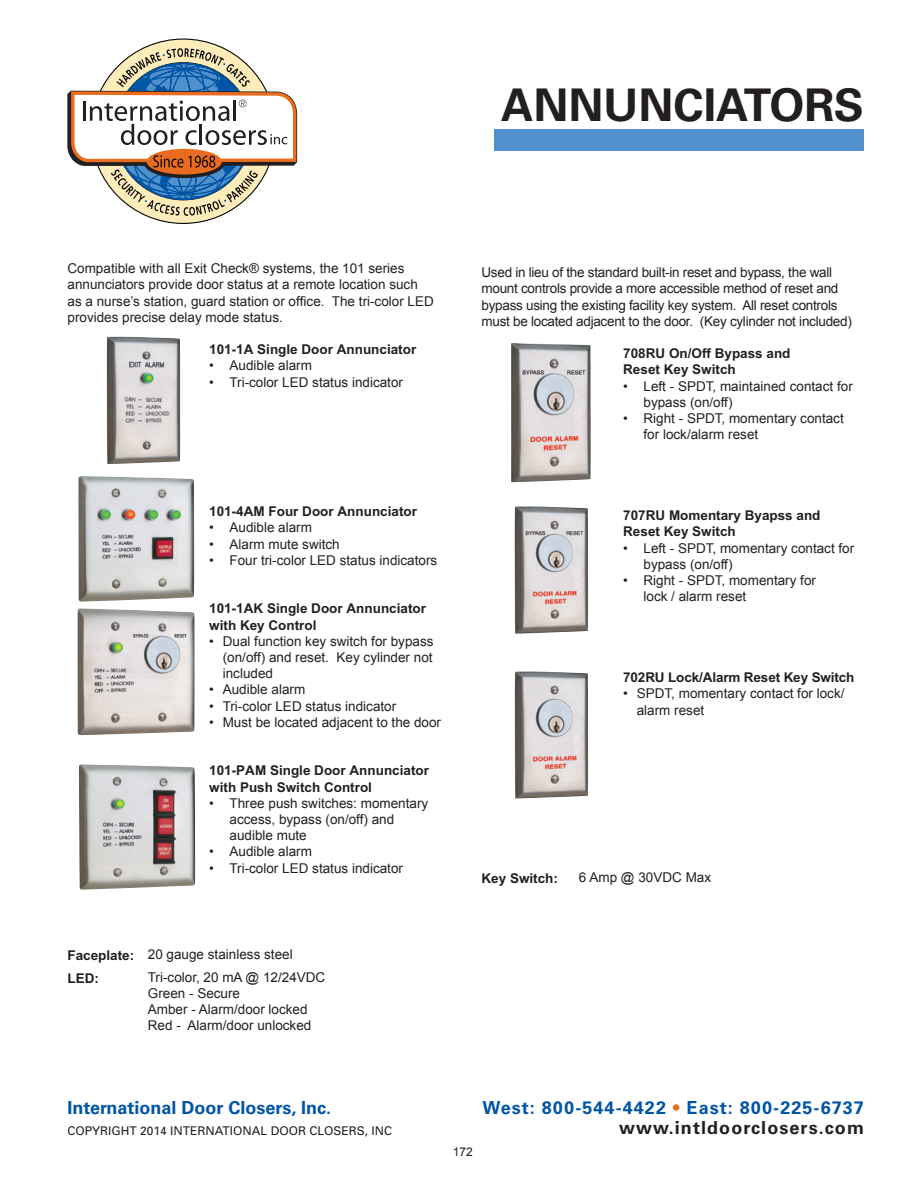
<style>
.page{position:relative;width:918px;height:1188px;background:#fff}
.page>*{position:absolute;margin:0;border:0;box-sizing:border-box;transform-origin:0 0}
.t1{font:700 45px "Univers";color:#231f20}
.t2{font:700 18px "Univers";letter-spacing:.06em;color:#0155a5}
.t3{font:700 18px "Univers";color:#0155a5}
.t4{font:700 18px "Univers";letter-spacing:.06em;color:#231f20}
.t5{font:13.5px/16.2px "Arial";color:#231f20}
.t6{font:13.5px/16.2px "Arial B";color:#231f20}
.t7{font:13.5px/16.2px "Arial";letter-spacing:-.02em;color:#231f20}
.t8{font:12px "Univers";color:#231f20}
.t9{font:12px "Arial";color:#231f20}
.s1{color:#ea6d1f}
</style>
<div class="page">
<div style="left:92px;top:40px;width:183px;height:183px;background:#feedbb;border-radius:50%"></div>
<svg style="left:67px;top:48px;width:231px;height:168px"></svg>
<div style="left:495px;top:130px;width:369px;height:21px;background:#5090cc"></div>
<img style="left:107px;top:337px;width:73px;height:127px">
<img style="left:78px;top:476px;width:116px;height:126px">
<img style="left:78px;top:608px;width:117px;height:127px">
<img style="left:79px;top:764px;width:116px;height:126px">
<img style="left:515px;top:506px;width:73px;height:128px">
<img style="left:515px;top:671px;width:73px;height:128px">
<img style="left:511px;top:343px;width:80px;height:139px">
<p class="t1" style="left:501px;top:79px;width:364px">ANNUNCIATORS</p>
<p class="t5" style="left:68px;top:260px;width:368px">Compatible with all Exit Check® systems, the 101 series annunciators provide door status at a remote location such as a nurse’s station, guard station or office. The tri-color LED provides precise delay mode status.</p>
<p class="t6" style="left:209px;top:341px;width:209px">101-1A Single Door Annunciator</p>
<p class="t5" style="left:209px;top:358px;width:104px">• Audible alarm</p>
<p class="t5" style="left:209px;top:374px;width:195px">• Tri-color LED status indicator</p>
<p class="t6" style="left:209px;top:503px;width:209px">101-4AM Four Door Annunciator</p>
<p class="t5" style="left:209px;top:520px;width:104px">• Audible alarm</p>
<p class="t5" style="left:209px;top:536px;width:132px">• Alarm mute switch</p>
<p class="t5" style="left:209px;top:552px;width:230px">• Four tri-color LED status indicators</p>
<p class="t6" style="left:209px;top:601px;width:218px">101-1AK Single Door Annunciator with Key Control</p>
<p class="t5" style="left:223px;top:633px;width:212px;text-align:justify;text-indent:-14px">• Dual function key switch for bypass (on/off) and reset. Key cylinder not included</p>
<p class="t5" style="left:209px;top:682px;width:98px">• Audible alarm</p>
<p class="t5" style="left:209px;top:698px;width:189px">• Tri-color LED status indicator</p>
<p class="t5" style="left:209px;top:714px;width:233px">• Must be located adjacent to the door</p>
<p class="t6" style="left:209px;top:763px;width:221px">101-PAM Single Door Annunciator with Push Switch Control</p>
<p class="t5" style="left:230px;top:795px;width:200px;text-indent:-20px">• Three push switches: momentary access, bypass (on/off) and audible mute</p>
<p class="t5" style="left:209px;top:844px;width:104px">• Audible alarm</p>
<p class="t5" style="left:209px;top:860px;width:195px">• Tri-color LED status indicator</p>
<p class="t6" style="left:68px;top:947px;width:68px">Faceplate:</p>
<p class="t5" style="left:148px;top:946px;width:146px">20 gauge stainless steel</p>
<p class="t6" style="left:68px;top:970px;width:33px">LED:</p>
<p class="t5" style="left:148px;top:969px;width:179px">Tri-color, 20 mA @ 12/24VDC</p>
<p class="t5" style="left:148px;top:985px;width:94px">Green - Secure</p>
<p class="t5" style="left:148px;top:1002px;width:161px">Amber - Alarm/door locked</p>
<p class="t5" style="left:148px;top:1018px;width:165px">Red - Alarm/door unlocked</p>
<h2 class="t3" style="left:68px;top:1097px;width:265px">International Door Closers, Inc.</h2>
<p class="t7" style="left:481px;top:264px;width:372px">Used in lieu of the standard built-in reset and bypass, the wall mount controls provide a more accessible method of reset and bypass using the existing facility key system. All reset controls must be located adjacent to the door. (Key cylinder not included)</p>
<p class="t6" style="left:623px;top:345px;width:169px">708RU On/Off Bypass and</p>
<p class="t6" style="left:623px;top:362px;width:114px">Reset Key Switch</p>
<p class="t5" style="left:643px;top:378px;width:211px;text-indent:-20px">• Left - SPDT, maintained contact for bypass (on/off)</p>
<p class="t5" style="left:643px;top:410px;width:202px;text-indent:-20px">• Right - SPDT, momentary contact for lock/alarm reset</p>
<p class="t6" style="left:623px;top:507px;width:199px">707RU Momentary Byapss and</p>
<p class="t6" style="left:623px;top:524px;width:114px">Reset Key Switch</p>
<p class="t5" style="left:643px;top:540px;width:212px;text-indent:-20px">• Left - SPDT, momentary contact for bypass (on/off)</p>
<p class="t5" style="left:643px;top:572px;width:174px;text-indent:-20px">• Right - SPDT, momentary for lock / alarm reset</p>
<p class="t6" style="left:623px;top:669px;width:233px">702RU Lock/Alarm Reset Key Switch</p>
<p class="t5" style="left:637px;top:686px;width:209px;text-indent:-14px">• SPDT, momentary contact for lock/ alarm reset</p>
<p class="t6" style="left:481px;top:870px;width:78px">Key Switch:</p>
<p class="t5" style="left:579px;top:869px;width:134px">6 Amp @ 30VDC Max</p>
<h2 class="t2" style="left:482px;top:1098px;width:383px">West: 800-544-4422 <span class="s1">•</span> East: 800-225-6737</h2>
<p class="t8" style="left:68px;top:1123px;width:326px">COPYRIGHT 2014 INTERNATIONAL DOOR CLOSERS, INC</p>
<h2 class="t4" style="left:619px;top:1117px;width:246px">www.intldoorclosers.com</h2>
<p class="t9" style="left:453px;top:1144px;width:22px">172</p>
</div>
